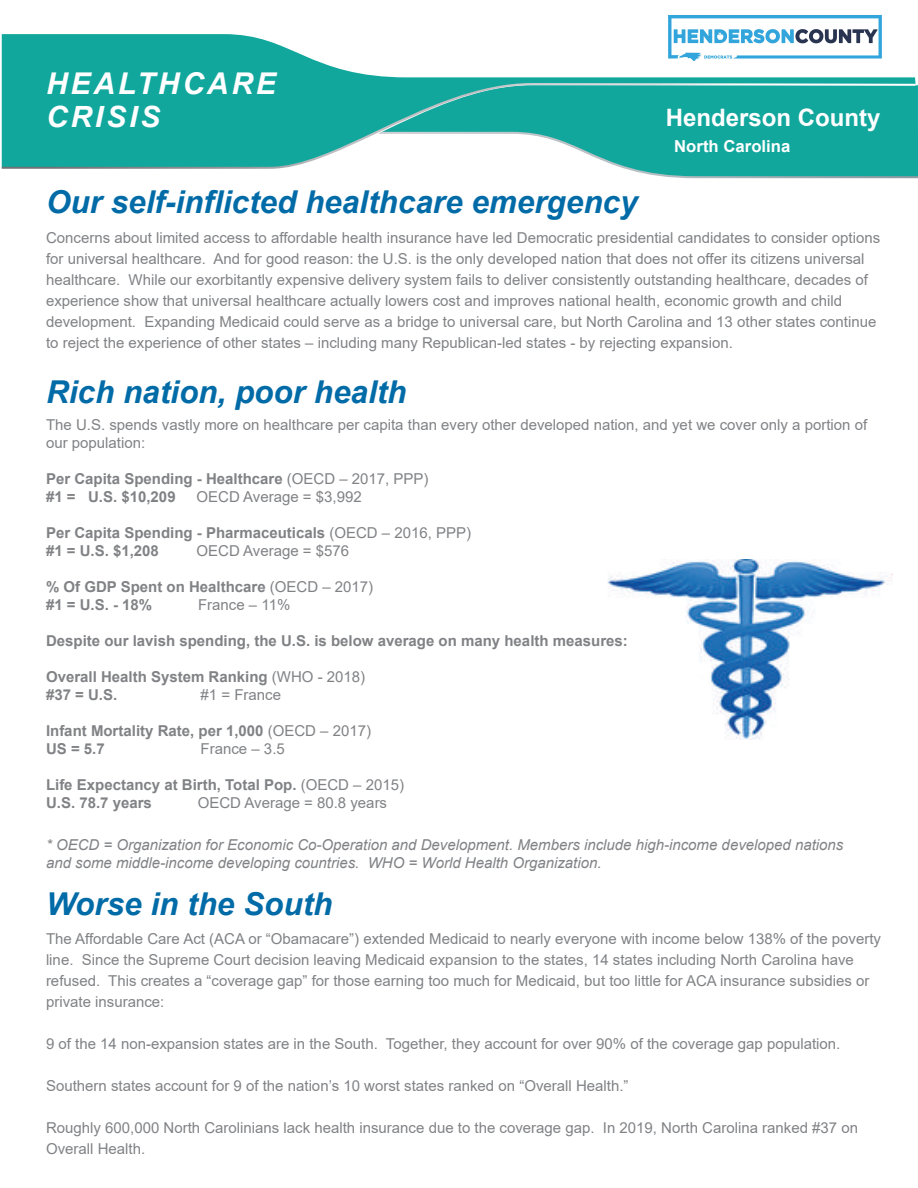
<style>
.page{position:relative;width:918px;height:1188px;background:#fff}
.page>*{position:absolute;margin:0;border:0;box-sizing:border-box;transform-origin:0 0}
.t1{font:italic 700 31.5px "Arial";color:#006ba7}
.t2{font:italic 700 30px "Arial";letter-spacing:.095em;color:#fff}
.t3{font:italic 700 29.25px "Arial";letter-spacing:.095em;color:#fff}
.t4{font:700 24px "Arial";color:#fff}
.t5{font:700 16.5px "Arial";color:#fff}
.t6{font:15px/21px "Arial";color:#808285}
.t7{font:700 15px/18px "Arial";color:#808285}
.t8{font:italic 15px/18px "Arial";color:#808285}
.s1{font-weight:400}
</style>
<div class="page">
<svg style="left:627px;top:132px;width:291px;height:46px;background:#3eaea7"></svg>
<svg style="left:2px;top:34px;width:914px;height:49px;fill:#12a79d"></svg>
<svg style="left:2px;top:83px;width:914px;height:86px;background:#32b2a9"></svg>
<img style="left:607px;top:559px;width:285px;height:180px">
<img style="left:662px;top:15px;width:226px;height:60px">
<h2 class="t2" style="left:46px;top:64px;width:231px">HEALTHCARE</h2>
<h3 class="t3" style="left:46px;top:98px;width:116px">CRISIS</h3>
<h3 class="t4" style="left:666px;top:101px;width:216px">Henderson County</h3>
<p class="t5" style="left:674px;top:134px;width:118px">North Carolina</p>
<h1 class="t1" style="left:46px;top:181px;width:593px">Our self-inflicted healthcare emergency</h1>
<p class="t6" style="left:46px;top:227px;width:836px">Concerns about limited access to affordable health insurance have led Democratic presidential candidates to consider options for universal healthcare. And for good reason: the U.S. is the only developed nation that does not offer its citizens universal healthcare. While our exorbitantly expensive delivery system fails to deliver consistently outstanding healthcare, decades of experience show that universal healthcare actually lowers cost and improves national health, economic growth and child development. Expanding Medicaid could serve as a bridge to universal care, but North Carolina and 13 other states continue to reject the experience of other states – including many Republican-led states - by rejecting expansion.</p>
<h1 class="t1" style="left:46px;top:371px;width:362px">Rich nation, poor health</h1>
<p class="t6" style="left:46px;top:415px;width:823px;line-height:18px">The U.S. spends vastly more on healthcare per capita than every other developed nation, and yet we cover only a portion of our population:</p>
<p class="t7" style="left:46px;top:470px;width:384px">Per Capita Spending - Healthcare <span class="s1">(OECD – 2017, PPP) </span>#1 = U.S. $10,209</p>
<p class="t6" style="left:197px;top:486px;width:167px">OECD Average = $3,992</p>
<p class="t7" style="left:46px;top:524px;width:427px">Per Capita Spending - Pharmaceuticals <span class="s1">(OECD – 2016, PPP) </span>#1 = U.S. $1,208</p>
<p class="t6" style="left:197px;top:540px;width:154px">OECD Average = $576</p>
<p class="t7" style="left:46px;top:578px;width:329px">% Of GDP Spent on Healthcare <span class="s1">(OECD – 2017) </span>#1 = U.S. - 18%</p>
<p class="t6" style="left:198px;top:594px;width:94px">France – 11%</p>
<p class="t7" style="left:46px;top:632px;width:583px">Despite our lavish spending, the U.S. is below average on many health measures:</p>
<p class="t7" style="left:46px;top:668px;width:321px">Overall Health System Ranking <span class="s1">(WHO - 2018) </span>#37 = U.S.</p>
<p class="t6" style="left:201px;top:684px;width:82px">#1 = France</p>
<p class="t7" style="left:46px;top:722px;width:327px">Infant Mortality Rate, per 1,000 <span class="s1">(OECD – 2017)<br></span>US = 5.7</p>
<p class="t6" style="left:201px;top:738px;width:86px">France – 3.5</p>
<p class="t7" style="left:46px;top:776px;width:360px">Life Expectancy at Birth, Total Pop. <span class="s1">(OECD – 2015)<br></span>U.S. 78.7 years</p>
<p class="t6" style="left:198px;top:792px;width:191px">OECD Average = 80.8 years</p>
<p class="t8" style="left:46px;top:836px;width:799px">* OECD = Organization for Economic Co-Operation and Development. Members include high-income developed nations and some middle-income developing countries. WHO = World Health Organization.</p>
<h1 class="t1" style="left:46px;top:883px;width:288px">Worse in the South</h1>
<p class="t6" style="left:46px;top:929px;width:837px">The Affordable Care Act (ACA or “Obamacare”) extended Medicaid to nearly everyone with income below 138% of the poverty line. Since the Supreme Court decision leaving Medicaid expansion to the states, 14 states including North Carolina have refused. This creates a “coverage gap” for those earning too much for Medicaid, but too little for ACA insurance subsidies or private insurance:</p>
<p class="t6" style="left:46px;top:1034px;width:796px">9 of the 14 non-expansion states are in the South. Together, they account for over 90% of the coverage gap population.</p>
<p class="t6" style="left:46px;top:1076px;width:584px">Southern states account for 9 of the nation’s 10 worst states ranked on “Overall Health.”</p>
<p class="t6" style="left:46px;top:1118px;width:814px">Roughly 600,000 North Carolinians lack health insurance due to the coverage gap. In 2019, North Carolina ranked #37 on<br>Overall Health.</p>
</div>
